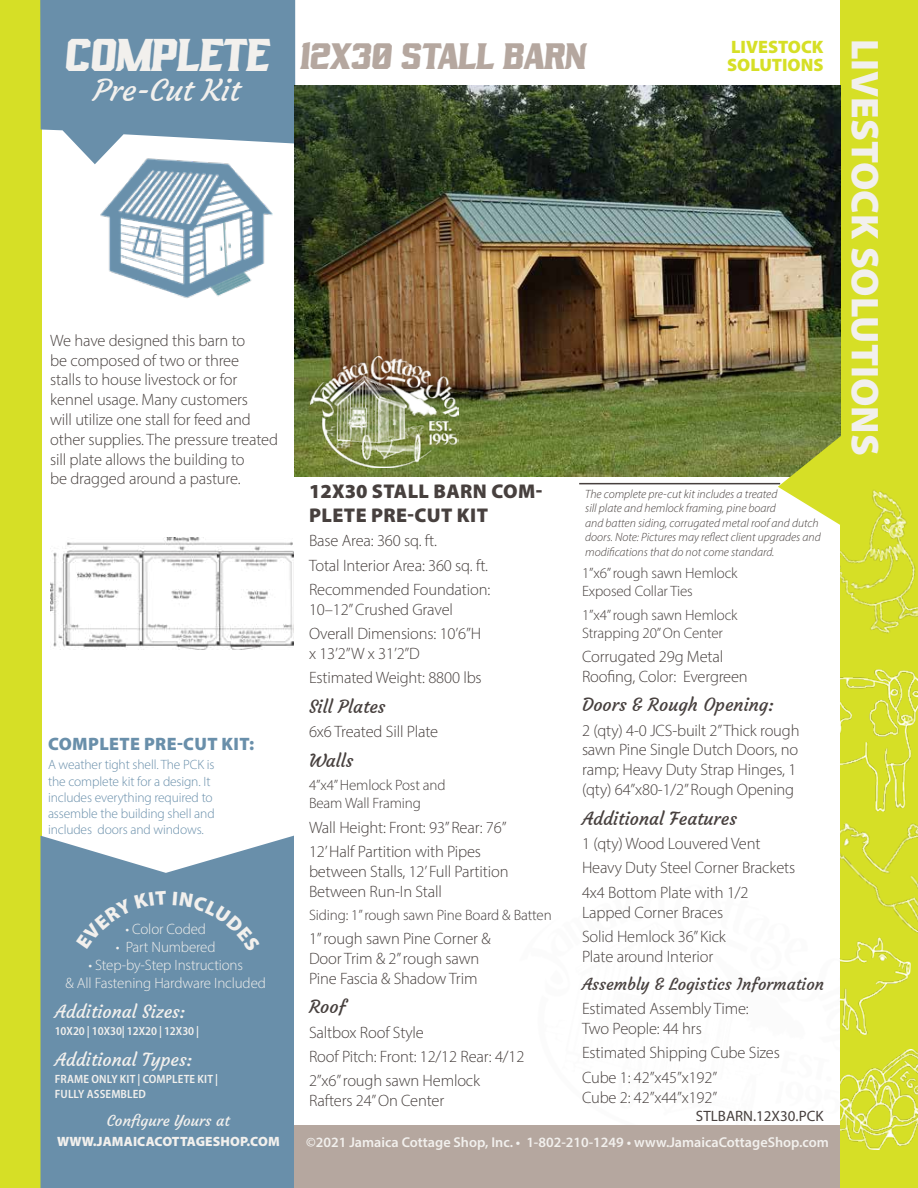
<style>
.page{position:relative;width:918px;height:1188px;background:#fff}
.page>*{position:absolute;margin:0;border:0;box-sizing:border-box;transform-origin:0 0}
.t1{font:45px "Rust";color:#f2f0ed}
.t2{font:900 39px "Myriad Pro";color:#f2f0ed}
.t3{font:36px "Rust";color:#b5a79f}
.t4{font:30px "Courgette";color:#f2f0ed}
.t5{font:900 19.95px/24px "Myriad Pro";letter-spacing:.02em;color:#47403e}
.t6{font:18px "Courgette";color:#47403e}
.t7{font:18px "Courgette";color:#f2f0ed}
.t8{font:900 18px "Myriad Pro";letter-spacing:.02em;color:#698faa}
.t9{font:900 18px/18px "Myriad Pro";color:#d6df26}
.t10{font:300 16.5px/19.8px "Myriad Pro";letter-spacing:-.01em;color:#47403e}
.t11{font:16.5px "Courgette";color:#47403e}
.t12{font:300 15px/18px "Myriad Pro";letter-spacing:-.01em;color:#47403e}
.t13{font:300 15px/18px "Myriad Pro";letter-spacing:-.01em;color:#f2f0ed;text-align:center}
.t14{font:15px "Myriad Pro";color:#47403e}
.t15{font:15px "Courgette";color:#f2f0ed}
.t16{font:600 14.25px "Myriad Pro";color:#f2f0ed}
.t17{font:300 13.5px/16.2px "Myriad Pro";letter-spacing:-.01em;color:#698faa}
.t18{font:900 13.5px "Myriad Pro";letter-spacing:.01em;color:#f2f0ed}
.t19{font:italic 300 12px/14.4px "Myriad Pro";color:#47403e}
.t20{font:600 semi-condensed 12px/14.4px "Myriad Pro";letter-spacing:.01em;color:#f2f0ed}
</style>
<div class="page">
<div style="left:294px;top:1125px;width:546px;height:63px;background:#b5a79f"></div>
<div style="left:0;top:0;width:41px;height:1188px;background:#d6df26"></div>
<div style="left:840px;top:0;width:78px;height:1188px;background:#d6df26"></div>
<img style="left:840px;top:490px;width:78px;height:144px">
<img style="left:840px;top:669px;width:78px;height:117px">
<img style="left:840px;top:1050px;width:78px;height:99px">
<img style="left:840px;top:786px;width:78px;height:152px">
<img style="left:840px;top:938px;width:71px;height:96px">
<div style="left:40px;top:836px;width:254px;height:352px;background:#698faa"></div>
<div style="left:40px;top:0;width:255px;height:164px;background:#698faa"></div>
<img style="left:96px;top:126px;width:181px;height:172px">
<img style="left:294px;top:86px;width:547px;height:391px">
<img style="left:50px;top:538px;width:244px;height:111px">
<hr style="left:579px;top:483px;width:201px;height:1px;background:#47403e">
<img style="left:310px;top:356px;width:148px;height:112px">
<svg style="left:778px;top:435px;width:64px;height:91px"></svg>
<div style="left:76px;top:891px;width:91px;height:58px;background:#698faa"></div>
<div style="left:173px;top:891px;width:87px;height:61px;background:#698faa"></div>
<h1 class="t1" style="left:64px;top:34px;width:206px">COMPLETE</h1>
<h3 class="t4" style="left:93px;top:71px;width:149px">Pre-Cut Kit</h3>
<p class="t10" style="left:50px;top:330px;width:229px">We have designed this barn to<br>be composed of two or three<br>stalls to house livestock or for kennel usage. Many customers<br>will utilize one stall for feed and other supplies. The pressure treated sill plate allows the building to<br>be dragged around a pasture.</p>
<p class="t8" style="left:48px;top:732px;width:208px">COMPLETE PRE-CUT KIT:</p>
<p class="t17" style="left:48px;top:757px;width:168px">A weather tight shell. The PCK is the complete kit for a design. It includes everything required to assemble the building shell and includes doors and windows.</p>
<p class="t13" style="left:125px;top:920px;width:82px">• Color Coded</p>
<p class="t13" style="left:116px;top:938px;width:101px">• Part Numbered</p>
<p class="t13" style="left:66px;top:956px;width:202px">• Step-by-Step Instructions<br>&amp; All Fastening Hardware Included</p>
<p class="t7" style="left:55px;top:1000px;width:132px">Additional Sizes:</p>
<p class="t20" style="left:55px;top:1024px;width:146px">10X20 | 10X30| 12X20 | 12X30 |</p>
<p class="t7" style="left:55px;top:1048px;width:139px">Additional Types:</p>
<p class="t20" style="left:55px;top:1072px;width:165px">FRAME ONLY KIT | COMPLETE KIT |<br>FULLY ASSEMBLED</p>
<p class="t15" style="left:107px;top:1112px;width:124px">Configure Yours at</p>
<p class="t18" style="left:57px;top:1132px;width:224px">WWW.JAMAICACOTTAGESHOP.COM</p>
<h3 class="t3" style="left:300px;top:39px;width:287px">12X30 STALL BARN</h3>
<p class="t9" style="left:727px;top:37px;width:98px">LIVESTOCK<br>SOLUTIONS</p>
<h2 class="t2" style="left:891px;top:39px;width:418px;rotate:90deg">LIVESTOCK SOLUTIONS</h2>
<p class="t5" style="left:309px;top:478px;width:235px">12X30 STALL BARN COM-<br>PLETE PRE-CUT KIT</p>
<p class="t10" style="left:309px;top:528px;width:183px;line-height:24.3px">Base Area: 360 sq. ft.<br>Total Interior Area: 360 sq. ft.<br>Recommended Foundation:</p>
<p class="t10" style="left:309px;top:597px;width:174px;line-height:24.3px">10–12” Crushed Gravel<br>Overall Dimensions: 10’6”H</p>
<p class="t10" style="left:309px;top:641px;width:174px;line-height:24.3px">x 13’2”W x 31’2”D<br>Estimated Weight: 8800 lbs</p>
<p class="t6" style="left:309px;top:695px;width:78px">Sill Plates</p>
<p class="t10" style="left:309px;top:722px;width:131px">6x6 Treated Sill Plate</p>
<p class="t6" style="left:309px;top:749px;width:46px">Walls</p>
<p class="t12" style="left:309px;top:776px;width:138px">4”x4” Hemlock Post and<br>Beam Wall Framing</p>
<p class="t10" style="left:309px;top:815px;width:199px;line-height:24.3px">Wall Height: Front: 93” Rear: 76”<br>12’ Half Partition with Pipes</p>
<p class="t10" style="left:309px;top:861px;width:201px">between Stalls, 12’ Full Partition<br>Between Run-In Stall</p>
<p class="t12" style="left:309px;top:906px;width:244px">Siding: 1” rough sawn Pine Board &amp; Batten</p>
<p class="t10" style="left:309px;top:929px;width:183px">1” rough sawn Pine Corner &amp;<br>Door Trim &amp; 2” rough sawn<br>Pine Fascia &amp; Shadow Trim</p>
<p class="t6" style="left:309px;top:996px;width:38px">Roof</p>
<p class="t10" style="left:309px;top:1020px;width:217px;line-height:24.3px">Saltbox Roof Style<br>Roof Pitch: Front: 12/12 Rear: 4/12<br>2”x6” rough sawn Hemlock</p>
<p class="t10" style="left:309px;top:1091px;width:137px">Rafters 24” On Center</p>
<p class="t19" style="left:585px;top:487px;width:237px">The complete pre-cut kit includes a treated<br>sill plate and hemlock framing, pine board<br>and batten siding, corrugated metal roof and dutch doors. Note: Pictures may reflect client upgrades and modifications that do not come standard.</p>
<p class="t12" style="left:582px;top:564px;width:157px">1”x6” rough sawn Hemlock<br>Exposed Collar Ties</p>
<p class="t12" style="left:582px;top:605px;width:157px">1”x4” rough sawn Hemlock<br>Strapping 20” On Center</p>
<p class="t10" style="left:582px;top:646px;width:167px">Corrugated 29g Metal<br>Roofing, Color: Evergreen</p>
<p class="t6" style="left:582px;top:694px;width:194px">Doors &amp; Rough Opening:</p>
<p class="t10" style="left:582px;top:720px;width:219px">2 (qty) 4-0 JCS-built 2”Thick rough sawn Pine Single Dutch Doors, no ramp; Heavy Duty Strap Hinges, 1 (qty) 64”x80-1/2” Rough Opening</p>
<p class="t6" style="left:582px;top:807px;width:157px">Additional Features</p>
<p class="t10" style="left:582px;top:831px;width:215px;line-height:24.3px">1 (qty) Wood Louvered Vent<br>Heavy Duty Steel Corner Brackets<br>4x4 Bottom Plate with 1/2</p>
<p class="t10" style="left:582px;top:900px;width:145px;line-height:24.3px">Lapped Corner Braces<br>Solid Hemlock 36” Kick</p>
<p class="t10" style="left:582px;top:946px;width:133px">Plate around Interior</p>
<p class="t11" style="left:582px;top:974px;width:244px">Assembly &amp; Logistics Information</p>
<p class="t10" style="left:582px;top:999px;width:168px">Estimated Assembly Time:<br>Two People: 44 hrs</p>
<p class="t10" style="left:582px;top:1041px;width:199px;line-height:24.3px">Estimated Shipping Cube Sizes<br>Cube 1: 42”x45”x192”</p>
<p class="t10" style="left:582px;top:1087px;width:137px">Cube 2: 42”x44”x192”</p>
<p class="t14" style="left:696px;top:1106px;width:129px">STLBARN.12X30.PCK</p>
<p class="t16" style="left:306px;top:1133px;width:524px">©2021 Jamaica Cottage Shop, Inc. • 1-802-210-1249 • www.JamaicaCottageShop.com</p>
</div>
